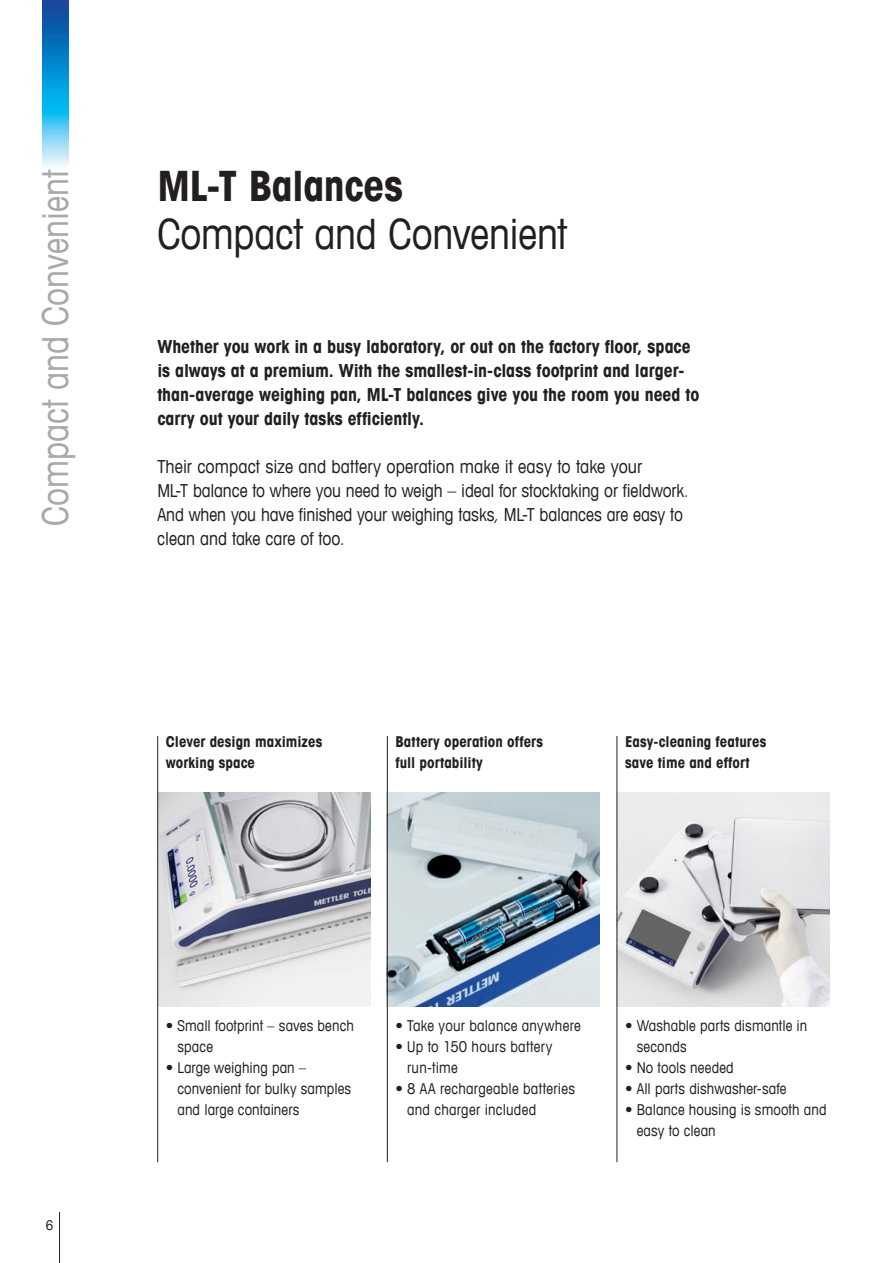
<style>
.page{position:relative;width:893px;height:1263px;background:#fff}
.page>*{position:absolute;margin:0;border:0;box-sizing:border-box;transform-origin:0 0}
.t1{font:condensed 42px "Avant Garde Com";letter-spacing:-.005em;color:#231f20}
.t2{font:700 condensed 42px "Avant Garde Com";letter-spacing:-.01em;color:#231f20}
.t3{font:condensed 36px "Avant Garde Com";color:#a8a9ad}
.t4{font:700 condensed 18px/24px "Avant Garde Com";letter-spacing:-.005em;color:#231f20}
.t5{font:condensed 18px/24px "Avant Garde Com";letter-spacing:-.005em;color:#231f20}
.t6{font:condensed 15px/21px "Avant Garde Com";letter-spacing:.005em;color:#231f20}
.t7{font:700 condensed 15px/21px "Avant Garde Com";letter-spacing:.005em;color:#231f20}
.t8{font:condensed 13.5px "Avant Garde Com";color:#231f20}
</style>
<div class="page">
<hr style="left:59px;top:1212px;width:1px;height:51px;background:#231f20">
<img style="left:43px;top:0;width:25px;height:167px">
<img style="left:158px;top:792px;width:213px;height:214px">
<img style="left:618px;top:792px;width:211px;height:214px">
<img style="left:388px;top:792px;width:212px;height:214px">
<hr style="left:157px;top:736px;width:1px;height:426px;background:#231f20">
<hr style="left:617px;top:736px;width:1px;height:426px;background:#231f20">
<hr style="left:387px;top:736px;width:1px;height:426px;background:#231f20">
<h2 class="t3" style="left:33px;top:526px;width:358px;rotate:-90deg">Compact and Convenient</h2>
<h1 class="t2" style="left:157px;top:158px;width:247px">ML-T Balances</h1>
<h1 class="t1" style="left:157px;top:207px;width:411px">Compact and Convenient</h1>
<p class="t4" style="left:157px;top:334px;width:544px">Whether you work in a busy laboratory, or out on the factory floor, space is always at a premium. With the smallest-in-class footprint and larger&shy;than-average weighing pan, ML-T balances give you the room you need to carry out your daily tasks efficiently.</p>
<p class="t5" style="left:157px;top:454px;width:533px">Their compact size and battery operation make it easy to take your<br>ML-T balance to where you need to weigh – ideal for stocktaking or fieldwork.<br>And when you have finished your weighing tasks, ML-T balances are easy to clean and take care of too.</p>
<p class="t8" style="left:46px;top:1217px;width:9px">6</p>
<p class="t7" style="left:166px;top:731px;width:158px">Clever design maximizes working space</p>
<p class="t7" style="left:395px;top:731px;width:149px">Battery operation offers full portability</p>
<p class="t7" style="left:625px;top:731px;width:143px">Easy-cleaning features save time and effort</p>
<p class="t6" style="left:177px;top:1015px;width:178px;text-indent:-12px">• Small footprint – saves bench space</p>
<p class="t6" style="left:177px;top:1057px;width:175px;text-indent:-12px">• Large weighing pan – convenient for bulky samples and large containers</p>
<p class="t6" style="left:395px;top:1015px;width:187px">• Take your balance anywhere</p>
<p class="t6" style="left:407px;top:1036px;width:147px;text-indent:-12px">• Up to 150 hours battery run-time</p>
<p class="t6" style="left:407px;top:1078px;width:169px;text-indent:-12px">• 8 AA rechargeable batteries and charger included</p>
<p class="t6" style="left:637px;top:1015px;width:172px;text-indent:-12px">• Washable parts dismantle in seconds</p>
<p class="t6" style="left:625px;top:1057px;width:110px">• No tools needed</p>
<p class="t6" style="left:625px;top:1078px;width:163px">• All parts dishwasher-safe</p>
<p class="t6" style="left:637px;top:1099px;width:191px;text-indent:-12px">• Balance housing is smooth and easy to clean</p>
</div>
